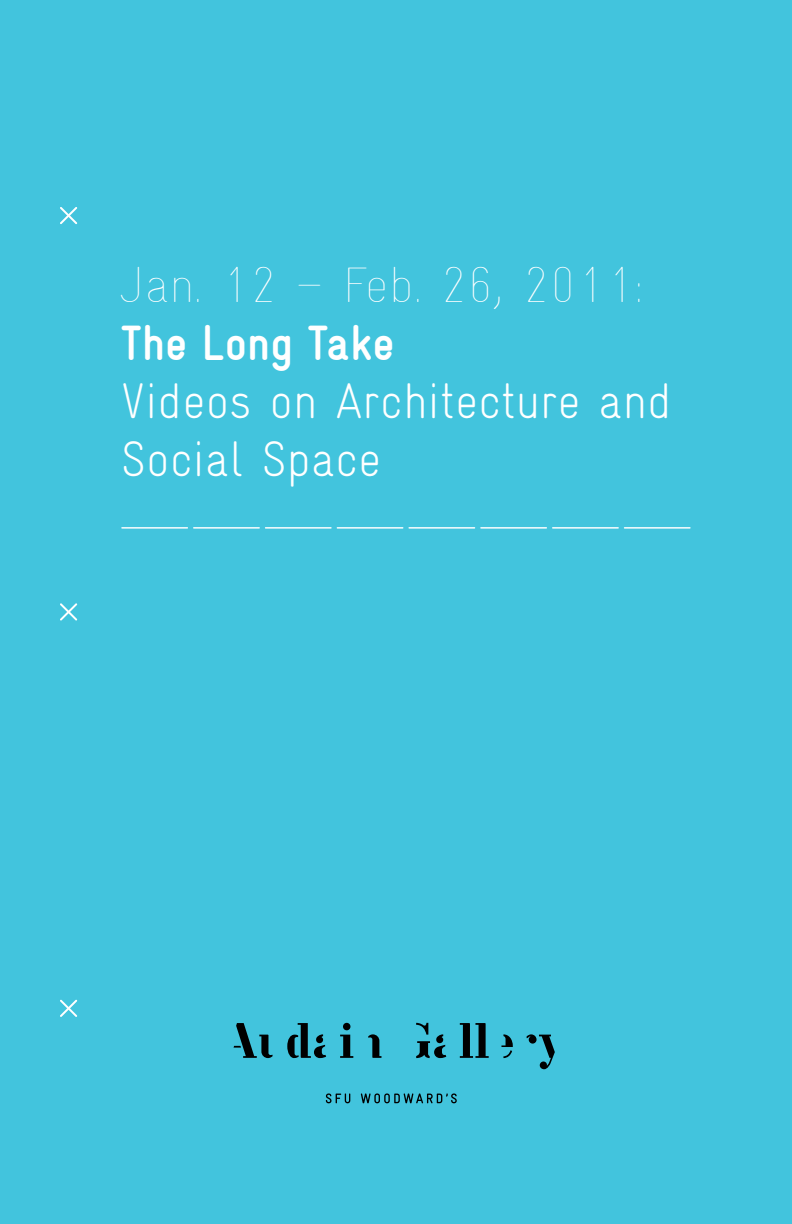
<style>
.page{position:relative;width:792px;height:1224px;background:#42c4dd}
.page>*{position:absolute;margin:0;border:0;box-sizing:border-box;transform-origin:0 0}
.t1{font:300 condensed 50px/58px "Gravur";color:#fff}
.t2{font:100 50px "Gravur Condensed";color:#fff}
.t3{font:700 50px "Gravur Condensed";color:#fff}
</style>
<div class="page">
<hr style="left:624px;top:527px;width:67px;height:2px;background:#fff">
<hr style="left:552px;top:527px;width:67px;height:2px;background:#fff">
<hr style="left:480px;top:527px;width:67px;height:2px;background:#fff">
<hr style="left:408px;top:527px;width:67px;height:2px;background:#fff">
<hr style="left:337px;top:527px;width:66px;height:2px;background:#fff">
<hr style="left:265px;top:527px;width:67px;height:2px;background:#fff">
<hr style="left:193px;top:527px;width:67px;height:2px;background:#fff">
<hr style="left:121px;top:527px;width:67px;height:2px;background:#fff">
<svg style="left:60px;top:1000px;width:17px;height:17px"></svg>
<svg style="left:60px;top:603px;width:17px;height:18px"></svg>
<svg style="left:60px;top:207px;width:17px;height:17px"></svg>
<svg style="left:326px;top:1093px;width:24px;height:10px"></svg>
<svg style="left:361px;top:1093px;width:96px;height:10px"></svg>
<svg style="left:234px;top:1023px;width:39px;height:35px"></svg>
<svg style="left:287px;top:1023px;width:39px;height:35px"></svg>
<div style="left:343px;top:1023px;width:7px;height:7px;background:#000;border-radius:50%"></div>
<svg style="left:368px;top:1034px;width:13px;height:24px"></svg>
<svg style="left:416px;top:1023px;width:30px;height:35px"></svg>
<svg style="left:460px;top:1023px;width:29px;height:35px"></svg>
<svg style="left:501px;top:1034px;width:12px;height:24px"></svg>
<svg style="left:340px;top:1035px;width:13px;height:23px"></svg>
<svg style="left:527px;top:1034px;width:28px;height:35px"></svg>
<p class="t2" style="left:121px;top:257px;width:523px">Jan. 12 – Feb. 26, 2011:</p>
<p class="t3" style="left:121px;top:315px;width:275px">The Long Take</p>
<p class="t1" style="left:121px;top:372px;width:552px">Videos on Architecture and<br>Social Space</p>
</div>
